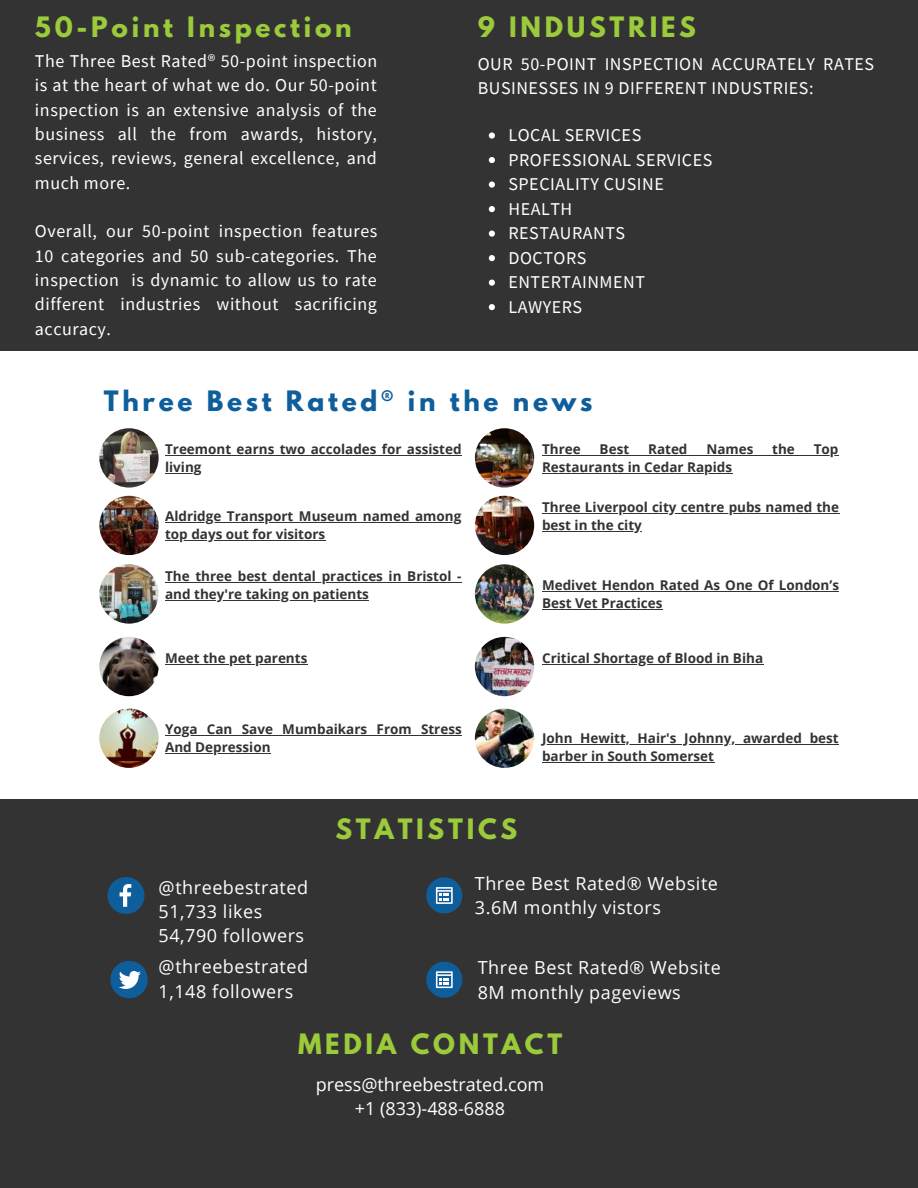
<style>
.page{position:relative;width:918px;height:1188px;background:#333}
.page>*{position:absolute;margin:0;border:0;box-sizing:border-box;transform-origin:0 0}
.t1{font:700 24.9px "League Spartan";letter-spacing:.15em;color:#9bca3b}
.t2{font:700 24.9px "League Spartan";letter-spacing:.15em;color:#0f5e9c}
.t3{font:18px/24.3px "Source Sans Pro";letter-spacing:.03em;color:#fff;text-align:justify}
.t4{font:18px/24.3px "Open Sans";letter-spacing:.03em;color:#fff}
.t5{font:18px/24.8px "Open Sans";color:#fff;text-align:center}
.t6{font:700 13.5px/18px "Open Sans";color:#333}
</style>
<div class="page">
<div style="left:0;top:351px;width:918px;height:448px;background:#fff"></div>
<img style="left:99px;top:496px;width:60px;height:59px;border-radius:50%">
<img style="left:99px;top:564px;width:60px;height:60px;border-radius:50%">
<img style="left:475px;top:564px;width:59px;height:60px;border-radius:50%">
<img style="left:475px;top:496px;width:59px;height:59px;border-radius:50%">
<img style="left:475px;top:428px;width:59px;height:60px;border-radius:50%">
<img style="left:99px;top:709px;width:60px;height:59px;border-radius:50%">
<img style="left:99px;top:637px;width:60px;height:59px;border-radius:50%">
<svg style="left:426px;top:877px;width:36px;height:36px"></svg>
<svg style="left:108px;top:877px;width:37px;height:37px"></svg>
<div style="left:110px;top:961px;width:38px;height:37px;background:#0f5e9c;border-radius:50%"></div>
<svg style="left:119px;top:971px;width:22px;height:18px"></svg>
<svg style="left:426px;top:962px;width:36px;height:36px"></svg>
<img style="left:99px;top:428px;width:60px;height:60px;border-radius:50%">
<img style="left:475px;top:709px;width:59px;height:59px;border-radius:50%">
<img style="left:475px;top:637px;width:59px;height:59px;border-radius:50%">
<svg style="left:489px;top:132px;width:6px;height:7px"></svg>
<svg style="left:489px;top:157px;width:6px;height:6px"></svg>
<svg style="left:489px;top:182px;width:6px;height:6px"></svg>
<svg style="left:489px;top:206px;width:6px;height:6px"></svg>
<svg style="left:489px;top:231px;width:6px;height:6px"></svg>
<svg style="left:489px;top:255px;width:6px;height:6px"></svg>
<svg style="left:489px;top:280px;width:6px;height:6px"></svg>
<svg style="left:489px;top:304px;width:6px;height:6px"></svg>
<hr style="left:165px;top:522px;width:296px;height:1px;background:#333">
<hr style="left:165px;top:540px;width:160px;height:1px;background:#333">
<hr style="left:165px;top:582px;width:297px;height:1px;background:#333">
<hr style="left:165px;top:600px;width:204px;height:1px;background:#333">
<hr style="left:542px;top:591px;width:297px;height:1px;background:#333">
<hr style="left:542px;top:609px;width:121px;height:1px;background:#333">
<hr style="left:542px;top:513px;width:297px;height:1px;background:#333">
<hr style="left:542px;top:531px;width:100px;height:1px;background:#333">
<hr style="left:542px;top:455px;width:297px;height:1px;background:#333">
<hr style="left:542px;top:473px;width:190px;height:1px;background:#333">
<hr style="left:165px;top:735px;width:297px;height:1px;background:#333">
<hr style="left:165px;top:753px;width:106px;height:1px;background:#333">
<hr style="left:165px;top:664px;width:142px;height:1px;background:#333">
<hr style="left:165px;top:455px;width:297px;height:1px;background:#333">
<hr style="left:165px;top:473px;width:37px;height:1px;background:#333">
<hr style="left:542px;top:744px;width:297px;height:1px;background:#333">
<hr style="left:542px;top:762px;width:172px;height:1px;background:#333">
<hr style="left:542px;top:664px;width:221px;height:1px;background:#333">
<h1 class="t1" style="left:35px;top:15px;width:318px">50-Point Inspection</h1>
<p class="t3" style="left:35px;top:48px;width:344px">The Three Best Rated® 50-point inspection is at the heart of what we do. Our 50-point inspection is an extensive analysis of the business all the from awards, history, services, reviews, general excellence, and much more.</p>
<p class="t3" style="left:35px;top:219px;width:344px">Overall, our 50-point inspection features 10 categories and 50 sub-categories. The inspection is dynamic to allow us to rate different industries without sacrificing accuracy.</p>
<h1 class="t1" style="left:478px;top:15px;width:220px">9 INDUSTRIES</h1>
<p class="t3" style="left:478px;top:51px;width:398px">OUR 50-POINT INSPECTION ACCURATELY RATES<br>BUSINESSES IN 9 DIFFERENT INDUSTRIES:</p>
<p class="t3" style="left:508px;top:122px;width:206px;text-align:left">LOCAL SERVICES<br>PROFESSIONAL SERVICES<br>SPECIALITY CUSINE<br>HEALTH<br>RESTAURANTS<br>DOCTORS<br>ENTERTAINMENT<br>LAWYERS</p>
<h1 class="t2" style="left:104px;top:389px;width:490px">Three Best Rated® in the news</h1>
<p class="t6" style="left:165px;top:440px;width:298px">Treemont earns two accolades for assisted living</p>
<p class="t6" style="left:542px;top:440px;width:40px">Three</p>
<p class="t6" style="left:600px;top:440px;width:31px">Best</p>
<p class="t6" style="left:648px;top:440px;width:41px">Rated</p>
<p class="t6" style="left:706px;top:440px;width:49px">Names</p>
<p class="t6" style="left:772px;top:440px;width:24px">the</p>
<p class="t6" style="left:814px;top:440px;width:26px">Top</p>
<p class="t6" style="left:542px;top:458px;width:192px">Restaurants in Cedar Rapids</p>
<p class="t6" style="left:542px;top:498px;width:299px">Three Liverpool city centre pubs named the best in the city</p>
<p class="t6" style="left:165px;top:507px;width:298px">Aldridge Transport Museum named among top days out for visitors</p>
<p class="t6" style="left:165px;top:567px;width:298px">The three best dental practices in Bristol - and they're taking on patients</p>
<p class="t6" style="left:542px;top:576px;width:298px">Medivet Hendon Rated As One Of London’s<br>Best Vet Practices</p>
<p class="t6" style="left:165px;top:648px;width:144px">Meet the pet parents</p>
<p class="t6" style="left:165px;top:720px;width:298px">Yoga Can Save Mumbaikars From Stress<br>And Depression</p>
<h1 class="t1" style="left:335px;top:816px;width:183px">STATISTICS</h1>
<p class="t6" style="left:542px;top:648px;width:223px">Critical Shortage of Blood in Biha</p>
<p class="t6" style="left:542px;top:729px;width:298px">John Hewitt, Hair's Johnny, awarded best barber in South Somerset</p>
<p class="t4" style="left:159px;top:875px;width:151px">@threebestrated<br>51,733 likes<br>54,790 followers</p>
<p class="t4" style="left:159px;top:954px;width:151px">@threebestrated<br>1,148 followers</p>
<p class="t4" style="left:475px;top:871px;width:245px">Three Best Rated® Website<br>3.6M monthly vistors</p>
<p class="t4" style="left:478px;top:955px;width:245px">Three Best Rated® Website<br>8M monthly pageviews</p>
<h1 class="t1" style="left:298px;top:1031px;width:266px">MEDIA CONTACT</h1>
<p class="t5" style="left:316px;top:1071px;width:230px">press@threebestrated.com +1 (833)-488-6888</p>
</div>
